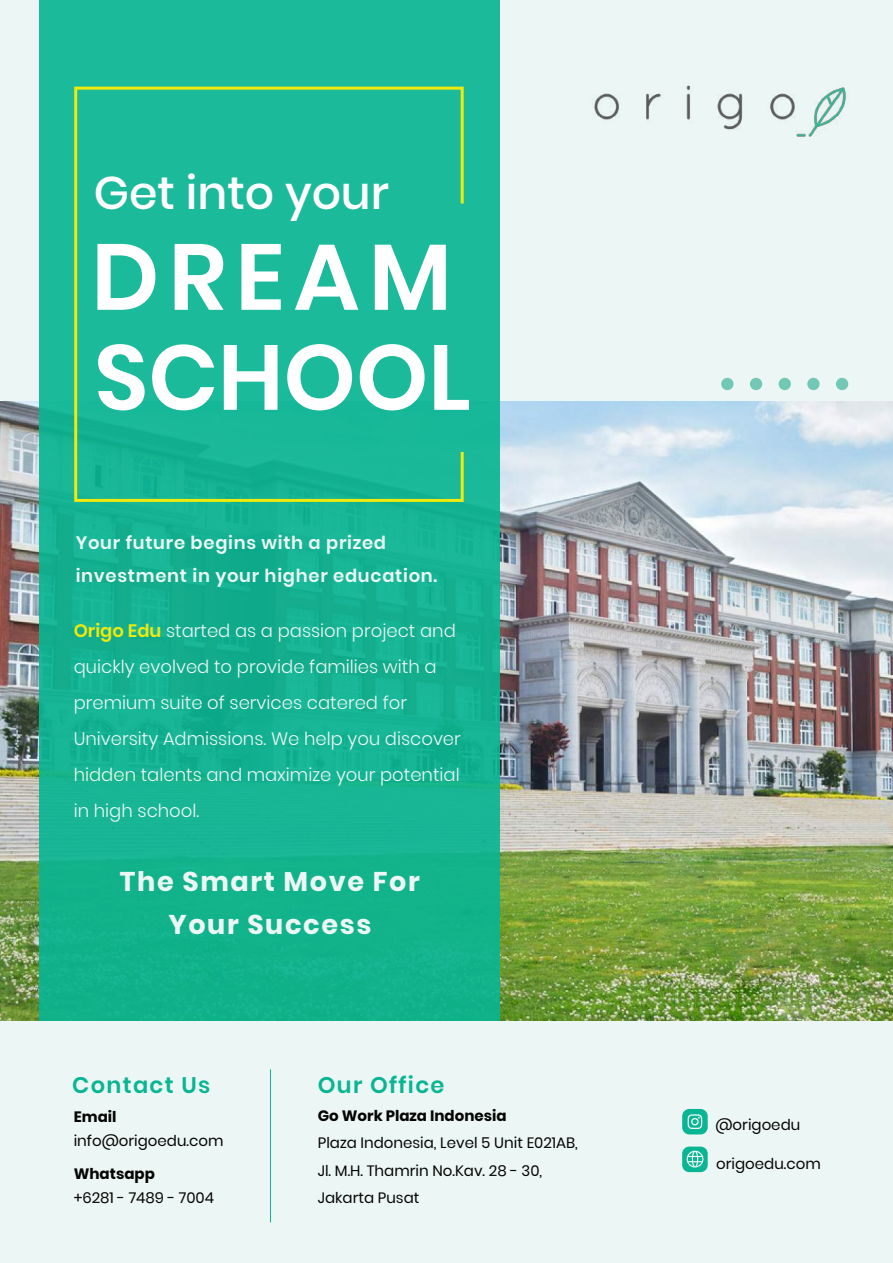
<style>
.page{position:relative;width:893px;height:1263px;background:#ecf7f5}
.page>*{position:absolute;margin:0;border:0;box-sizing:border-box;transform-origin:0 0}
.t1{font:600 93.3px "Poppins";letter-spacing:.1em;color:#fff}
.t2{font:600 91.8px "Poppins";color:#fff}
.t3{font:500 45.75px "Poppins";color:#fff}
.t4{font:700 27px/42px "Poppins";letter-spacing:.06em;color:#ecf7f5;text-align:center}
.t5{font:600 22.5px "Poppins";letter-spacing:.06em;color:#09b592}
.t6{font:300 18px/36px "Poppins";color:#ecf7f5}
.t7{font:600 18px/33.6px "Poppins";letter-spacing:.04em;color:#ecf7f5}
.t8{font:15px/27.3px "Poppins";color:#040503}
.t9{font:700 15px "Poppins";color:#040503}
.s1{font-weight:600;color:#efe90d}
</style>
<div class="page">
<img style="left:594px;top:85px;width:252px;height:52px">
<img style="left:0;top:401px;width:893px;height:619px">
<div style="left:40px;top:0;width:460px;height:1020px;background:#16b493"></div>
<svg style="left:74px;top:86px;width:390px;height:416px"></svg>
<div style="left:721px;top:378px;width:12px;height:12px;background:#72c8b5;border-radius:50%"></div>
<div style="left:750px;top:378px;width:12px;height:12px;background:#72c8b5;border-radius:50%"></div>
<div style="left:779px;top:378px;width:12px;height:12px;background:#72c8b5;border-radius:50%"></div>
<div style="left:807px;top:378px;width:13px;height:12px;background:#72c8b5;border-radius:50%"></div>
<div style="left:836px;top:378px;width:12px;height:12px;background:#72c8b5;border-radius:50%"></div>
<hr style="left:270px;top:1069px;width:1px;height:153px;background:#09b592">
<div style="left:682px;top:1109px;width:26px;height:25px;background:#09b592;border-radius:7px"></div>
<svg style="left:687px;top:1114px;width:15px;height:15px"></svg>
<div style="left:682px;top:1146px;width:26px;height:26px;background:#09b592;border-radius:7px"></div>
<svg style="left:687px;top:1151px;width:16px;height:16px"></svg>
<h3 class="t3" style="left:94px;top:166px;width:297px">Get into your</h3>
<h1 class="t1" style="left:91px;top:223px;width:362px">DREAM</h1>
<h2 class="t2" style="left:94px;top:324px;width:378px">SCHOOL</h2>
<p class="t7" style="left:76px;top:526px;width:363px">Your future begins with a prized investment in your higher education.</p>
<p class="t6" style="left:74px;top:612px;width:389px"><span class="s1">Origo Edu</span> started as a passion project and quickly evolved to provide families with a premium suite of services catered for University Admissions. We help you discover hidden talents and maximize your potential in high school.</p>
<h3 class="t4" style="left:120px;top:861px;width:301px">The Smart Move For<br>Your Success</h3>
<p class="t5" style="left:72px;top:1072px;width:139px">Contact Us</p>
<p class="t5" style="left:318px;top:1072px;width:128px">Our Office</p>
<p class="t9" style="left:318px;top:1107px;width:190px">Go Work Plaza Indonesia</p>
<p class="t8" style="left:318px;top:1129px;width:262px">Plaza Indonesia, Level 5 Unit E021AB,<br>Jl. M.H. Thamrin No.Kav. 28 - 30,<br>Jakarta Pusat</p>
<p class="t9" style="left:74px;top:1108px;width:44px">Email</p>
<p class="t8" style="left:74px;top:1127px;width:151px">info@origoedu.com</p>
<p class="t9" style="left:74px;top:1165px;width:83px">Whatsapp</p>
<p class="t8" style="left:74px;top:1184px;width:142px">+6281 - 7489 - 7004</p>
<p class="t8" style="left:715px;top:1111px;width:86px">@origoedu</p>
<p class="t8" style="left:716px;top:1150px;width:106px">origoedu.com</p>
</div>
